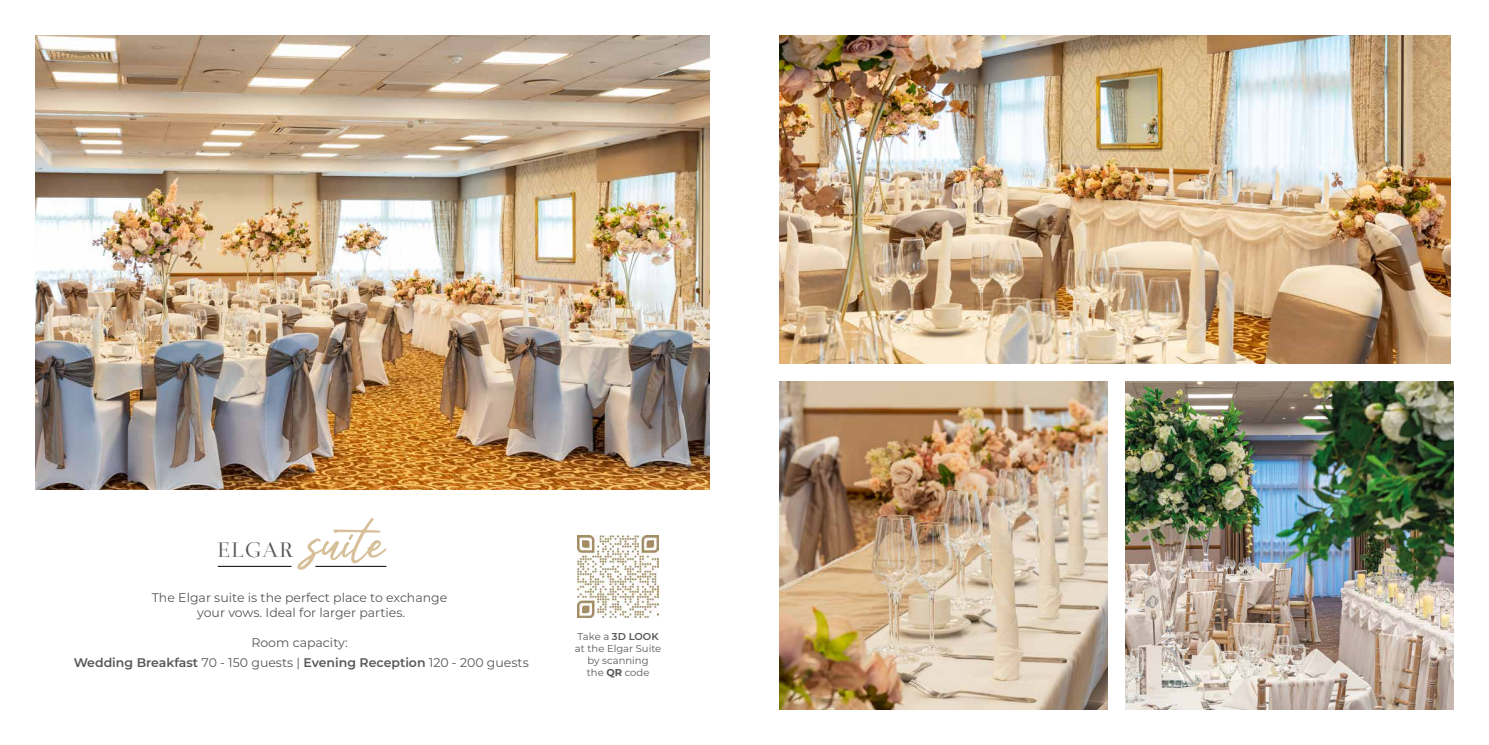
<style>
.page{position:relative;width:1489px;height:745px;background:#fff}
.page>*{position:absolute;margin:0;border:0;box-sizing:border-box;transform-origin:0 0}
.t1{font:72.5px "Maytra";color:#d6bf99}
.t2{font:22.5px "Medio";letter-spacing:.05em;color:#575756}
.t3{font:12.5px/15px "Montserrat";color:#575756;text-align:center}
.t4{font:10px/12px "Montserrat";color:#575756;text-align:center}
.s1{font-weight:600}
.s2{font-weight:700}
</style>
<div class="page">
<img style="left:35px;top:35px;width:674px;height:454px">
<img style="left:780px;top:35px;width:670px;height:328px">
<img style="left:1125px;top:381px;width:328px;height:328px">
<img style="left:780px;top:381px;width:327px;height:328px">
<hr style="left:218px;top:565px;width:73px;height:1px;background:#000">
<hr style="left:315px;top:565px;width:71px;height:1px;background:#000">
<img style="left:577px;top:535px;width:82px;height:82px">
<h1 class="t1" style="left:308px;top:506px;width:78px">suite</h1>
<p class="t3" style="left:152px;top:589px;width:297px">The Elgar suite is the perfect place to exchange your vows. Ideal for larger parties.</p>
<p class="t3" style="left:74px;top:632px;width:456px;line-height:20px">Room capacity:<br><span class="s1">Wedding Breakfast</span> 70 - 150 guests | <span class="s1">Evening Reception</span> 120 - 200 guests</p>
<p class="t4" style="left:575px;top:630px;width:88px">Take a <span class="s1">3D LOOK </span>at the Elgar Suite by scanning<br>the <span class="s2">QR</span> code</p>
<h2 class="t2" style="left:217px;top:540px;width:77px">ELGAR</h2>
</div>
